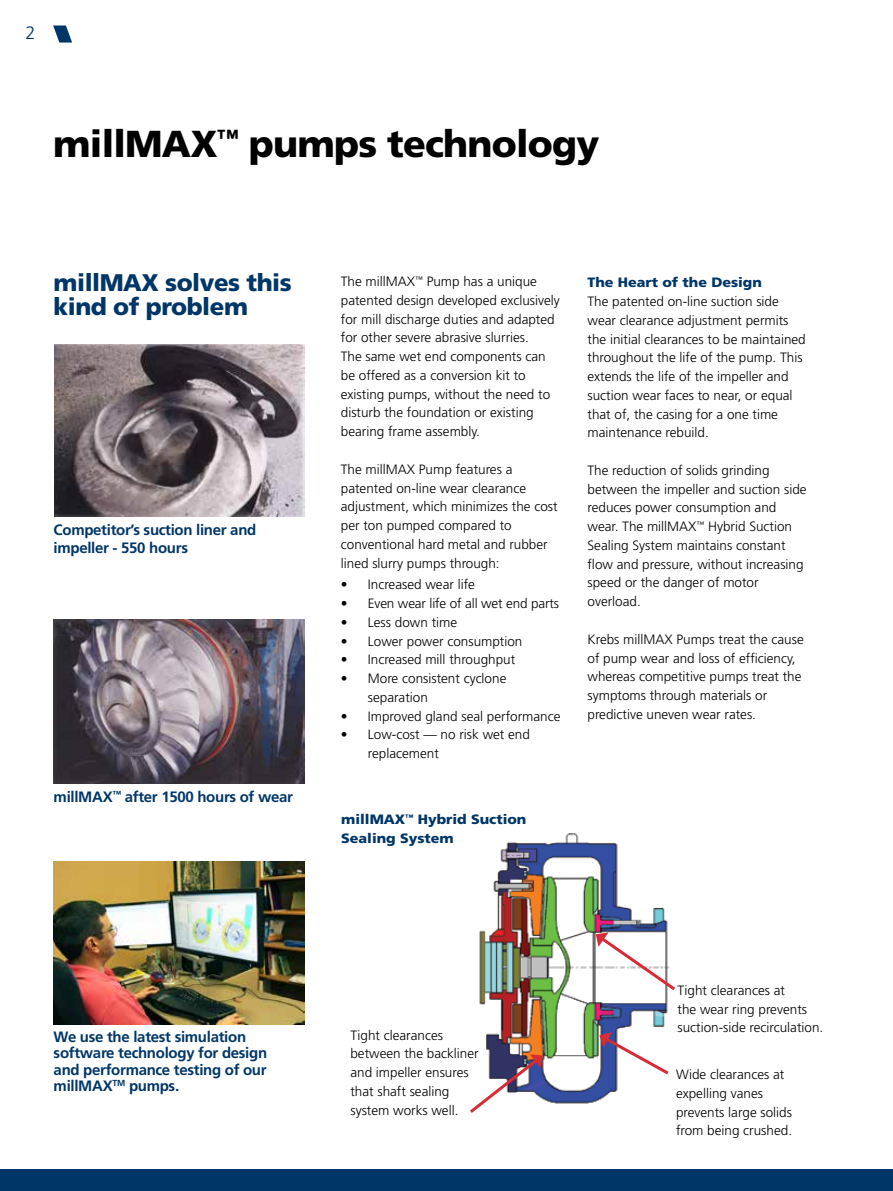
<style>
.page{position:relative;width:893px;height:1191px;background:#fff}
.page>*{position:absolute;margin:0;border:0;box-sizing:border-box;transform-origin:0 0}
.t1{font:900 37.5px "Frutiger";letter-spacing:-.02em;color:#000}
.t2{font:900 24px/24px "Frutiger";letter-spacing:-.02em;color:#003667}
.t3{font:300 18px "Frutiger";color:#003667}
.t4{font:700 15px/16.5px "Frutiger";letter-spacing:-.02em;color:#003667}
.t5{font:300 13.5px/18.8px "Frutiger";color:#000}
.t6{font:900 13.5px/18.8px "Frutiger";color:#003667;scale:1.05 1}
</style>
<div class="page">
<img style="left:479px;top:833px;width:189px;height:271px">
<svg style="left:53px;top:26px;width:19px;height:17px"></svg>
<div style="left:0;top:1169px;width:893px;height:22px;background:#003667"></div>
<img style="left:54px;top:344px;width:251px;height:173px">
<img style="left:54px;top:619px;width:251px;height:165px">
<img style="left:543px;top:1062px;width:1px;height:42px">
<img style="left:54px;top:861px;width:251px;height:163px">
<svg style="left:599px;top:1032px;width:70px;height:45px"></svg>
<svg style="left:596px;top:932px;width:79px;height:61px"></svg>
<svg style="left:470px;top:1054px;width:73px;height:59px"></svg>
<h3 class="t3" style="left:26px;top:23px;width:12px">2</h3>
<h1 class="t1" style="left:53px;top:121px;width:548px">millMAX<sup>™</sup> pumps technology</h1>
<h2 class="t2" style="left:54px;top:270px;width:240px">millMAX solves this kind of problem</h2>
<p class="t4" style="left:54px;top:521px;width:204px;line-height:18px">Competitor’s suction liner and impeller - 550 hours</p>
<p class="t4" style="left:54px;top:788px;width:241px">millMAX<sup>™</sup> after 1500 hours of wear</p>
<p class="t5" style="left:341px;top:272px;width:221px">The millMAX<sup>™</sup> Pump has a unique patented design developed exclusively for mill discharge duties and adapted for other severe abrasive slurries.<br>The same wet end components can be offered as a conversion kit to existing pumps, without the need to disturb the foundation or existing bearing frame assembly.</p>
<p class="t5" style="left:341px;top:460px;width:218px">The millMAX Pump features a patented on-line wear clearance adjustment, which minimizes the cost per ton pumped compared to conventional hard metal and rubber lined slurry pumps through:</p>
<p class="t5" style="left:341px;top:575px;width:136px">• Increased wear life</p>
<p class="t5" style="left:341px;top:594px;width:220px">• Even wear life of all wet end parts</p>
<p class="t5" style="left:341px;top:613px;width:118px">• Less down time</p>
<p class="t5" style="left:341px;top:632px;width:183px">• Lower power consumption</p>
<p class="t5" style="left:341px;top:650px;width:176px">• Increased mill throughput</p>
<p class="t5" style="left:368px;top:669px;width:140px;text-indent:-27px">• More consistent cyclone separation</p>
<p class="t5" style="left:341px;top:707px;width:221px">• Improved gland seal performance</p>
<p class="t5" style="left:368px;top:725px;width:164px;text-indent:-27px">• Low-cost — no risk wet end replacement</p>
<p class="t6" style="left:341px;top:810px;width:178px">millMAX<sup>™</sup> Hybrid Suction<br>Sealing System</p>
<p class="t6" style="left:587px;top:273px;width:168px">The Heart of the Design</p>
<p class="t5" style="left:587px;top:292px;width:220px">The patented on-line suction side wear clearance adjustment permits the initial clearances to be maintained throughout the life of the pump. This extends the life of the impeller and suction wear faces to near, or equal that of, the casing for a one time maintenance rebuild.</p>
<p class="t5" style="left:587px;top:461px;width:221px">The reduction of solids grinding between the impeller and suction side reduces power consumption and wear. The millMAX<sup>™</sup> Hybrid Suction<br>Sealing System maintains constant flow and pressure, without increasing speed or the danger of motor overload.</p>
<p class="t5" style="left:587px;top:630px;width:218px">Krebs millMAX Pumps treat the cause of pump wear and loss of efficiency, whereas competitive pumps treat the symptoms through materials or predictive uneven wear rates.</p>
<p class="t4" style="left:54px;top:1028px;width:215px">We use the latest simulation software technology for design and performance testing of our millMAX<sup>TM</sup> pumps.</p>
<p class="t5" style="left:350px;top:1025px;width:130px">Tight clearances between the backliner and impeller ensures that shaft sealing system works well.</p>
<p class="t5" style="left:677px;top:981px;width:147px">Tight clearances at<br>the wear ring prevents suction-side recirculation.</p>
<p class="t5" style="left:676px;top:1065px;width:118px">Wide clearances at expelling vanes prevents large solids from being crushed.</p>
</div>
